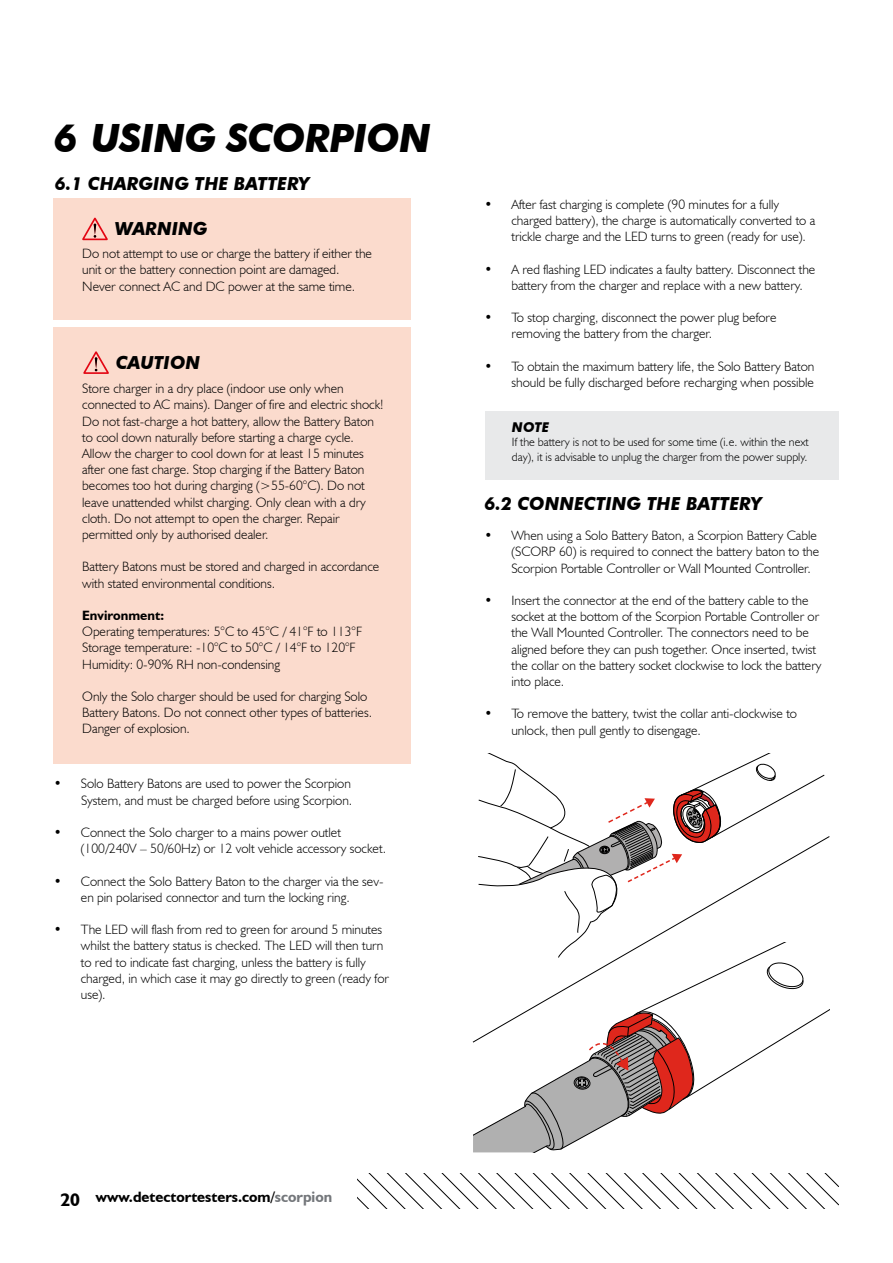
<style>
.page{position:relative;width:893px;height:1263px;background:#fff}
.page>*{position:absolute;margin:0;border:0;box-sizing:border-box;transform-origin:0 0}
.t1{font:italic 700 39px "Futura BT";letter-spacing:-.025em;color:#000}
.t2{font:italic 700 18px "Futura BT";color:#000}
.t3{font:700 15px "Humanist 521 BT";color:#000}
.t4{font:300 13.5px/16.2px "Humanist 521 BT";color:#000}
.t5{font:700 13.5px "Humanist 521 BT";color:#000}
.t6{font:italic 700 13.5px "Futura BT";color:#000}
.t7{font:300 12px/14.4px "Humanist 521 BT";color:#000}
.s1{font-size:18px}
.s2{color:#74777b}
</style>
<div class="page">
<svg style="left:357px;top:1174px;width:482px;height:35px"></svg>
<div style="left:54px;top:199px;width:357px;height:121px;background:#fbdbcd"></div>
<div style="left:54px;top:327px;width:357px;height:437px;background:#fbdbcd"></div>
<svg style="left:82px;top:218px;width:26px;height:22px"></svg>
<svg style="left:83px;top:351px;width:26px;height:23px"></svg>
<div style="left:485px;top:411px;width:353px;height:68px;background:#e8e9ea"></div>
<svg style="left:473px;top:754px;width:356px;height:398px"></svg>
<h1 class="t1" style="left:54px;top:114px;width:379px">6 USING SCORPION</h1>
<h2 class="t2" style="left:55px;top:172px;width:256px">6.1 CHARGING THE BATTERY</h2>
<h2 class="t2" style="left:115px;top:217px;width:94px">WARNING</h2>
<p class="t4" style="left:82px;top:245px;width:291px">Do not attempt to use or charge the battery if either the unit or the battery connection point are damaged.<br>Never connect AC and DC power at the same time.</p>
<h2 class="t2" style="left:116px;top:351px;width:86px">CAUTION</h2>
<p class="t4" style="left:82px;top:380px;width:303px">Store charger in a dry place (indoor use only when connected to AC mains). Danger of fire and electric shock!<br>Do not fast-charge a hot battery, allow the Battery Baton to cool down naturally before starting a charge cycle.<br>Allow the charger to cool down for at least 15 minutes after one fast charge. Stop charging if the Battery Baton becomes too hot during charging (&gt;55-60°C). Do not leave unattended whilst charging. Only clean with a dry cloth. Do not attempt to open the charger. Repair permitted only by authorised dealer.</p>
<p class="t4" style="left:82px;top:558px;width:299px">Battery Batons must be stored and charged in accordance with stated environmental conditions.</p>
<p class="t5" style="left:82px;top:607px;width:83px">Environment:</p>
<p class="t4" style="left:82px;top:623px;width:281px">Operating temperatures: 5°C to 45°C / 41°F to 113°F<br>Storage temperature: -10°C to 50°C / 14°F to 120°F<br>Humidity: 0-90% RH non-condensing</p>
<p class="t4" style="left:82px;top:688px;width:291px">Only the Solo charger should be used for charging Solo<br>Battery Batons. Do not connect other types of batteries.<br>Danger of explosion.</p>
<p class="t4" style="left:54px;top:775px;width:300px;text-align:right">• Solo Battery Batons are used to power the Scorpion<br>System, and must be charged before using Scorpion.</p>
<p class="t4" style="left:81px;top:824px;width:307px;text-indent:-27px">• Connect the Solo charger to a mains power outlet (100/240V – 50/60Hz) or 12 volt vehicle accessory socket.</p>
<p class="t4" style="left:54px;top:873px;width:331px;text-align:center">• Connect the Solo Battery Baton to the charger via the sev&shy;en pin polarised connector and turn the locking ring.</p>
<p class="t4" style="left:81px;top:921px;width:310px;text-indent:-27px">• The LED will flash from red to green for around 5 minutes whilst the battery status is checked. The LED will then turn to red to indicate fast charging, unless the battery is fully charged, in which case it may go directly to green (ready for use).</p>
<p class="t4" style="left:511px;top:196px;width:305px;text-indent:-27px">• After fast charging is complete (90 minutes for a fully charged battery), the charge is automatically converted to a trickle charge and the LED turns to green (ready for use).</p>
<p class="t4" style="left:511px;top:261px;width:305px;text-indent:-27px">• A red flashing LED indicates a faulty battery. Disconnect the battery from the charger and replace with a new battery.</p>
<p class="t4" style="left:512px;top:309px;width:266px;text-indent:-27px">• To stop charging, disconnect the power plug before removing the battery from the charger.</p>
<p class="t4" style="left:484px;top:358px;width:331px;text-align:right">• To obtain the maximum battery life, the Solo Battery Baton should be fully discharged before recharging when possible</p>
<p class="t6" style="left:512px;top:419px;width:39px">NOTE</p>
<p class="t7" style="left:512px;top:435px;width:298px">If the battery is not to be used for some time (i.e. within the next day), it is advisable to unplug the charger from the power supply.</p>
<h2 class="t2" style="left:484px;top:492px;width:279px">6.2 CONNECTING THE BATTERY</h2>
<p class="t4" style="left:511px;top:527px;width:309px;text-indent:-27px">• When using a Solo Battery Baton, a Scorpion Battery Cable (SCORP 60) is required to connect the battery baton to the<br>Scorpion Portable Controller or Wall Mounted Controller.</p>
<p class="t4" style="left:511px;top:592px;width:312px;text-indent:-27px">• Insert the connector at the end of the battery cable to the socket at the bottom of the Scorpion Portable Controller or the Wall Mounted Controller. The connectors need to be aligned before they can push together. Once inserted, twist the collar on the battery socket clockwise to lock the battery into place.</p>
<p class="t4" style="left:511px;top:705px;width:287px;text-indent:-27px">• To remove the battery, twist the collar anti-clockwise to unlock, then pull gently to disengage.</p>
<p class="t3" style="left:60px;top:1188px;width:273px"><span class="s1">20</span> www.detectortesters.com/<span class="s2">scorpion</span></p>
</div>
